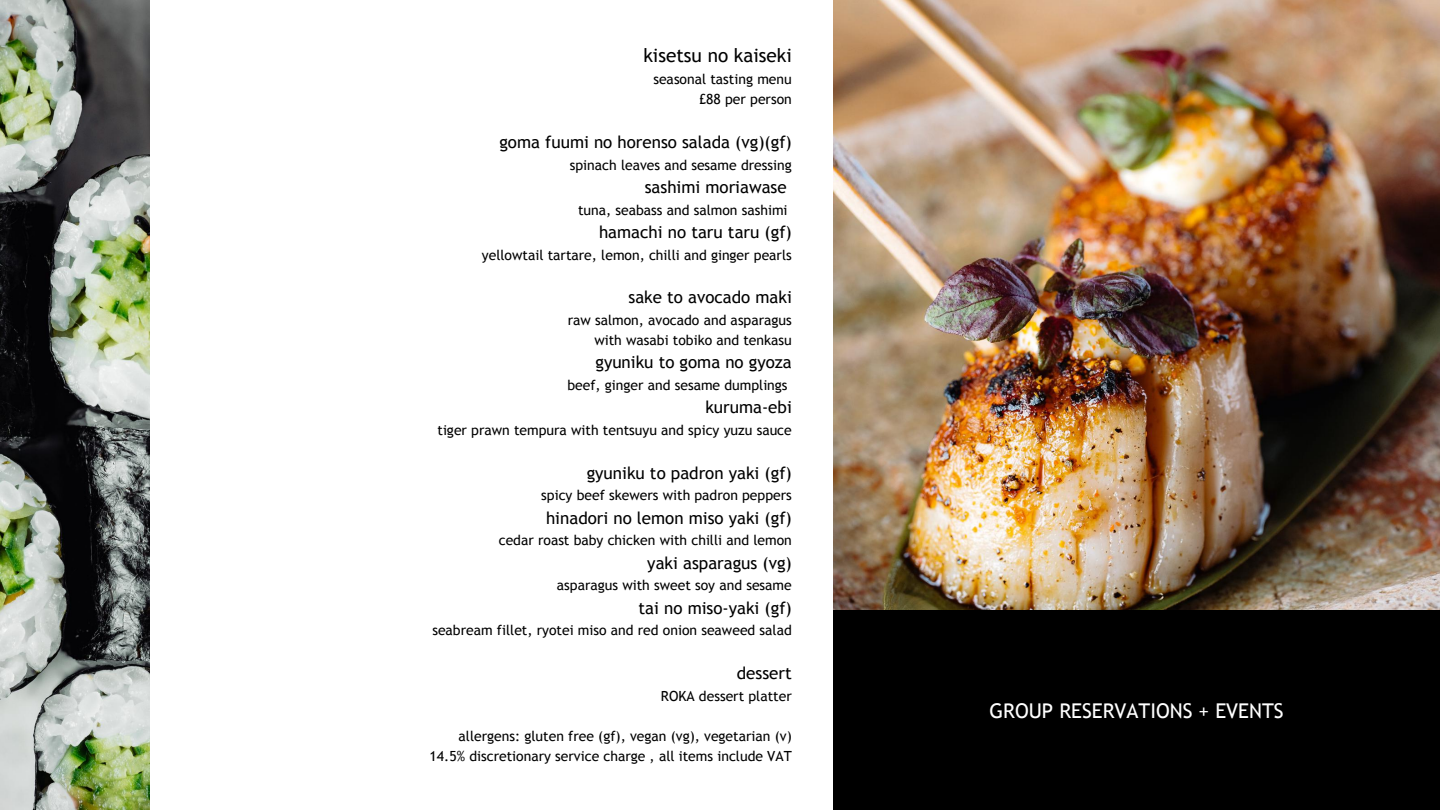
<style>
.page{position:relative;width:1440px;height:810px;background:#fff}
.page>*{position:absolute;margin:0;border:0;box-sizing:border-box;transform-origin:0 0}
.t1{font:20.3px "Trebuchet MS";color:#fff}
.t2{font:19px "Trebuchet MS";color:#000}
.t3{font:17px "Trebuchet MS";color:#000}
.t4{font:14px/20.2px "Trebuchet MS";color:#000;text-align:right}
</style>
<div class="page">
<img style="left:0;top:0;width:149px;height:810px">
<img style="left:833px;top:0;width:607px;height:611px">
<div style="left:833px;top:611px;width:607px;height:199px;background:#000"></div>
<h2 class="t2" style="left:643px;top:44px;width:150px">kisetsu no kaiseki</h2>
<p class="t4" style="left:653px;top:69px;width:140px">seasonal tasting menu £88 per person</p>
<p class="t3" style="left:499px;top:132px;width:294px">goma fuumi no horenso salada (vg)(gf)</p>
<p class="t4" style="left:570px;top:154px;width:223px">spinach leaves and sesame dressing</p>
<p class="t3" style="left:645px;top:177px;width:144px">sashimi moriawase</p>
<p class="t4" style="left:578px;top:199px;width:211px">tuna, seabass and salmon sashimi</p>
<p class="t3" style="left:599px;top:222px;width:194px">hamachi no taru taru (gf)</p>
<p class="t4" style="left:482px;top:244px;width:311px">yellowtail tartare, lemon, chilli and ginger pearls</p>
<p class="t3" style="left:628px;top:287px;width:165px">sake to avocado maki</p>
<p class="t4" style="left:568px;top:310px;width:226px">raw salmon, avocado and asparagus with wasabi tobiko and tenkasu</p>
<p class="t3" style="left:596px;top:352px;width:198px">gyuniku to goma no gyoza</p>
<p class="t4" style="left:567px;top:375px;width:222px">beef, ginger and sesame dumplings</p>
<p class="t3" style="left:705px;top:397px;width:88px">kuruma-ebi</p>
<p class="t4" style="left:437px;top:420px;width:356px">tiger prawn tempura with tentsuyu and spicy yuzu sauce</p>
<p class="t3" style="left:587px;top:463px;width:207px">gyuniku to padron yaki (gf)</p>
<p class="t4" style="left:541px;top:485px;width:252px">spicy beef skewers with padron peppers</p>
<p class="t3" style="left:546px;top:508px;width:247px">hinadori no lemon miso yaki (gf)</p>
<p class="t4" style="left:499px;top:530px;width:295px">cedar roast baby chicken with chilli and lemon</p>
<p class="t3" style="left:647px;top:553px;width:146px">yaki asparagus (vg)</p>
<p class="t4" style="left:557px;top:575px;width:236px">asparagus with sweet soy and sesame</p>
<p class="t3" style="left:639px;top:598px;width:155px">tai no miso-yaki (gf)</p>
<p class="t4" style="left:432px;top:620px;width:361px">seabream fillet, ryotei miso and red onion seaweed salad</p>
<p class="t3" style="left:737px;top:663px;width:57px">dessert</p>
<p class="t4" style="left:661px;top:685px;width:132px">ROKA dessert platter</p>
<p class="t4" style="left:430px;top:726px;width:364px">allergens: gluten free (gf), vegan (vg), vegetarian (v)<br>14.5% discretionary service charge , all items include VAT</p>
<h1 class="t1" style="left:989px;top:699px;width:296px">GROUP RESERVATIONS + EVENTS</h1>
</div>
